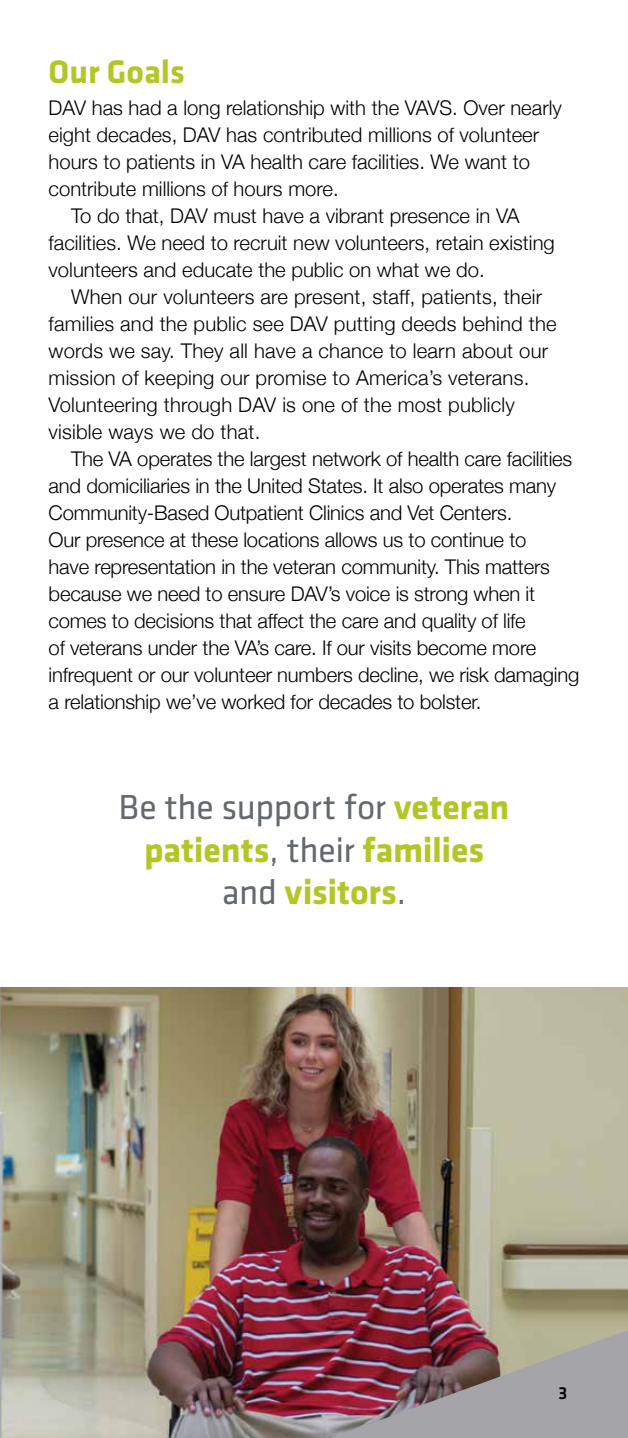
<style>
.page{position:relative;width:628px;height:1438px;background:#fff}
.page>*{position:absolute;margin:0;border:0;box-sizing:border-box;transform-origin:0 0}
.t1{font:700 36px/42.8px "Klavika";letter-spacing:-.005em;color:#b3c628;text-align:center}
.t2{font:700 33.75px "Klavika";color:#b3c628}
.t3{font:300 20.25px "Helvetica Neue";letter-spacing:-.01em;color:#000}
.t4{font:300 20.25px "Helvetica Neue";letter-spacing:.01em;color:#000}
.t5{font:500 18px "Klavika";color:#000}
.s1{font-weight:400;color:#64696f}
</style>
<div class="page">
<img style="left:0;top:988px;width:628px;height:450px">
<img style="left:331px;top:1330px;width:297px;height:108px">
<h2 class="t2" style="left:49px;top:48px;width:138px">Our Goals</h2>
<p class="t3" style="left:49px;top:91px;width:515px">DAV has had a long relationship with the VAVS. Over nearly</p>
<p class="t3" style="left:49px;top:118px;width:492px">eight decades, DAV has contributed millions of volunteer</p>
<p class="t3" style="left:49px;top:145px;width:483px">hours to patients in VA health care facilities. We want to</p>
<p class="t3" style="left:49px;top:172px;width:291px">contribute millions of hours more.</p>
<p class="t3" style="left:71px;top:199px;width:450px">To do that, DAV must have a vibrant presence in VA</p>
<p class="t3" style="left:49px;top:226px;width:508px">facilities. We need to recruit new volunteers, retain existing</p>
<p class="t3" style="left:49px;top:253px;width:437px">volunteers and educate the public on what we do.</p>
<p class="t4" style="left:71px;top:280px;width:472px">When our volunteers are present, staff, patients, their</p>
<p class="t4" style="left:49px;top:307px;width:509px">families and the public see DAV putting deeds behind the</p>
<p class="t4" style="left:49px;top:334px;width:501px">words we say. They all have a chance to learn about our</p>
<p class="t4" style="left:49px;top:361px;width:482px">mission of keeping our promise to America’s veterans.</p>
<p class="t4" style="left:49px;top:388px;width:468px">Volunteering through DAV is one of the most publicly</p>
<p class="t4" style="left:49px;top:415px;width:213px">visible ways we do that.</p>
<p class="t3" style="left:71px;top:442px;width:503px">The VA operates the largest network of health care facilities</p>
<p class="t3" style="left:49px;top:469px;width:509px">and domiciliaries in the United States. It also operates many</p>
<p class="t3" style="left:49px;top:496px;width:465px">Community-Based Outpatient Clinics and Vet Centers.</p>
<p class="t3" style="left:49px;top:523px;width:479px">Our presence at these locations allows us to continue to</p>
<p class="t3" style="left:49px;top:550px;width:503px">have representation in the veteran community. This matters</p>
<p class="t3" style="left:49px;top:577px;width:488px">because we need to ensure DAV’s voice is strong when it</p>
<p class="t3" style="left:49px;top:604px;width:479px">comes to decisions that affect the care and quality of life</p>
<p class="t3" style="left:49px;top:631px;width:489px">of veterans under the VA’s care. If our visits become more</p>
<p class="t3" style="left:49px;top:658px;width:532px">infrequent or our volunteer numbers decline, we risk damaging</p>
<p class="t3" style="left:49px;top:685px;width:434px">a relationship we’ve worked for decades to bolster.</p>
<h1 class="t1" style="left:118px;top:784px;width:392px"><span class="s1">Be the support for</span> veteran patients<span class="s1">, their</span> families <span class="s1">and</span> visitors<span class="s1">.</span></h1>
<p class="t5" style="left:558px;top:1380px;width:10px">3</p>
</div>
